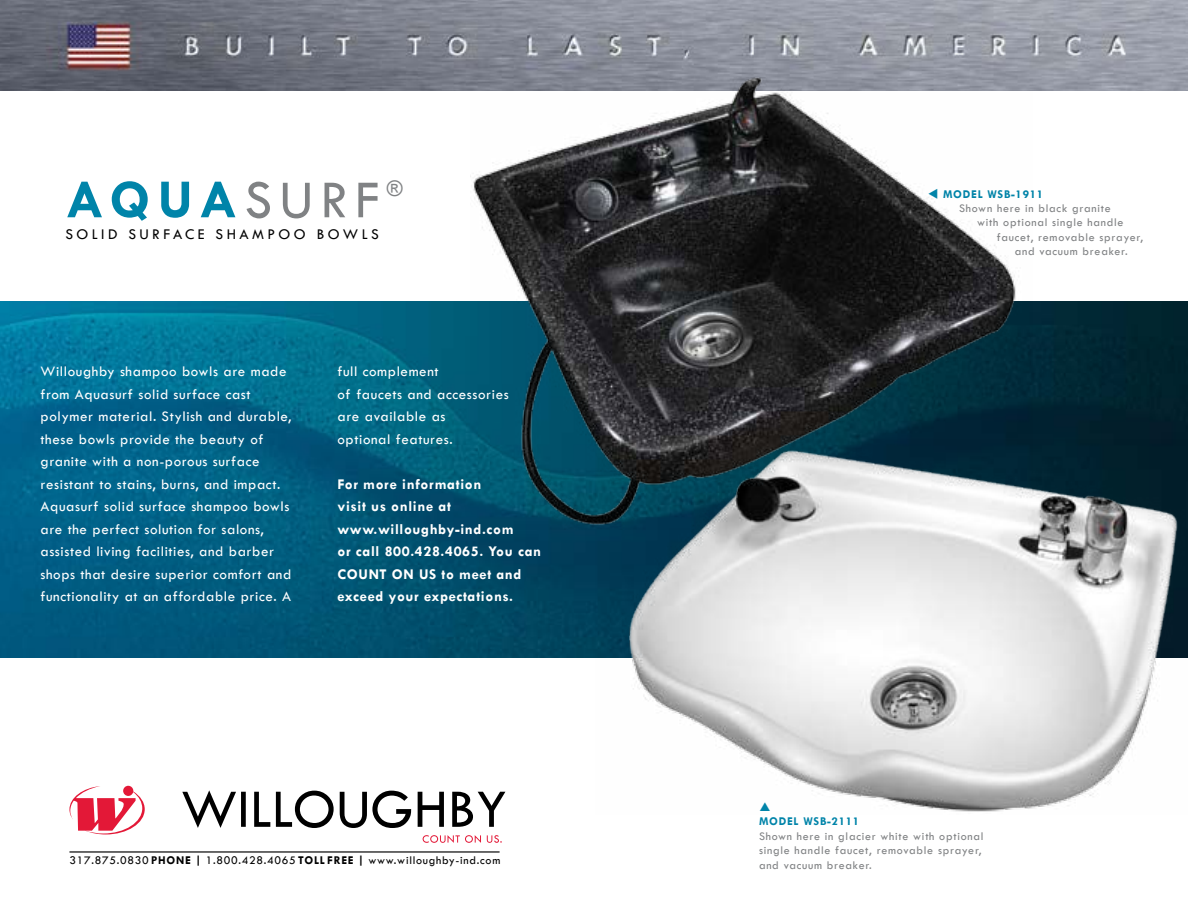
<style>
.page{position:relative;width:1188px;height:918px;background:#fff}
.page>*{position:absolute;margin:0;border:0;box-sizing:border-box;transform-origin:0 0}
.t1{font:700 55.5px "Tw Cen";color:#0084a9}
.t2{font:21.6px "Tw Cen";color:#808284}
.t3{font:15.45px "Tw Cen";letter-spacing:.22em;color:#000}
.t4{font:15px/22.5px "Tw Cen";letter-spacing:.04em;color:#fff}
.t5{font:700 15px/22.5px "Tw Cen";letter-spacing:.04em;color:#fff}
.t6{font:12px/14.4px "Tw Cen";letter-spacing:.06em;color:#808284}
.t7{font:12px "Tw Cen";letter-spacing:.06em;color:#000}
.t8{font:700 12px "Tw Cen";letter-spacing:.06em;color:#0084a9}
.s1{font-weight:400;color:#808284}
.s2{font-weight:700}
</style>
<div class="page">
<img style="left:0;top:0;width:1188px;height:90px">
<img style="left:0;top:302px;width:1188px;height:356px">
<img style="left:470px;top:78px;width:562px;height:452px">
<img style="left:596px;top:440px;width:592px;height:372px">
<svg style="left:423px;top:835px;width:79px;height:8px"></svg>
<svg style="left:182px;top:790px;width:323px;height:38px"></svg>
<svg style="left:69px;top:786px;width:76px;height:48px"></svg>
<hr style="left:69px;top:851px;width:431px;height:2px;background:#000">
<svg style="left:760px;top:802px;width:10px;height:9px"></svg>
<h1 class="t1" style="left:66px;top:176px;width:315px">AQUA<span class="s1">SURF</span></h1>
<h2 class="t2" style="left:387px;top:179px;width:17px">®</h2>
<p class="t3" style="left:66px;top:227px;width:315px">SOLID SURFACE SHAMPOO BOWLS</p>
<p class="t4" style="left:40px;top:361px;width:252px">Willoughby shampoo bowls are made from Aquasurf solid surface cast polymer material. Stylish and durable, these bowls provide the beauty of granite with a non-porous surface resistant to stains, burns, and impact.<br>Aquasurf solid surface shampoo bowls are the perfect solution for salons, assisted living facilities, and barber shops that desire superior comfort and functionality at an affordable price. A</p>
<p class="t4" style="left:338px;top:361px;width:173px">full complement<br>of faucets and accessories are available as<br>optional features.</p>
<p class="t5" style="left:337px;top:473px;width:205px">For more information<br>visit us online at www.willoughby-ind.com<br>or call 800.428.4065. You can<br>COUNT ON US to meet and exceed your expectations.</p>
<p class="t7" style="left:69px;top:855px;width:432px">317.875.0830 <span class="s2">PHONE |</span> 1.800.428.4065 <span class="s2">TOLL FREE |</span> www.willoughby-ind.com</p>
<p class="t8" style="left:928px;top:189px;width:117px">▼ MODEL WSB-1911</p>
<p class="t6" style="left:959px;top:202px;width:153px">Shown here in black granite</p>
<p class="t6" style="left:977px;top:216px;width:148px">with optional single handle</p>
<p class="t6" style="left:997px;top:230px;width:148px">faucet, removable sprayer,</p>
<p class="t6" style="left:1015px;top:245px;width:114px">and vacuum breaker.</p>
<p class="t8" style="left:759px;top:816px;width:102px">MODEL WSB-2111</p>
<p class="t6" style="left:759px;top:829px;width:226px">Shown here in glacier white with optional single handle faucet, removable sprayer, and vacuum breaker.</p>
</div>
